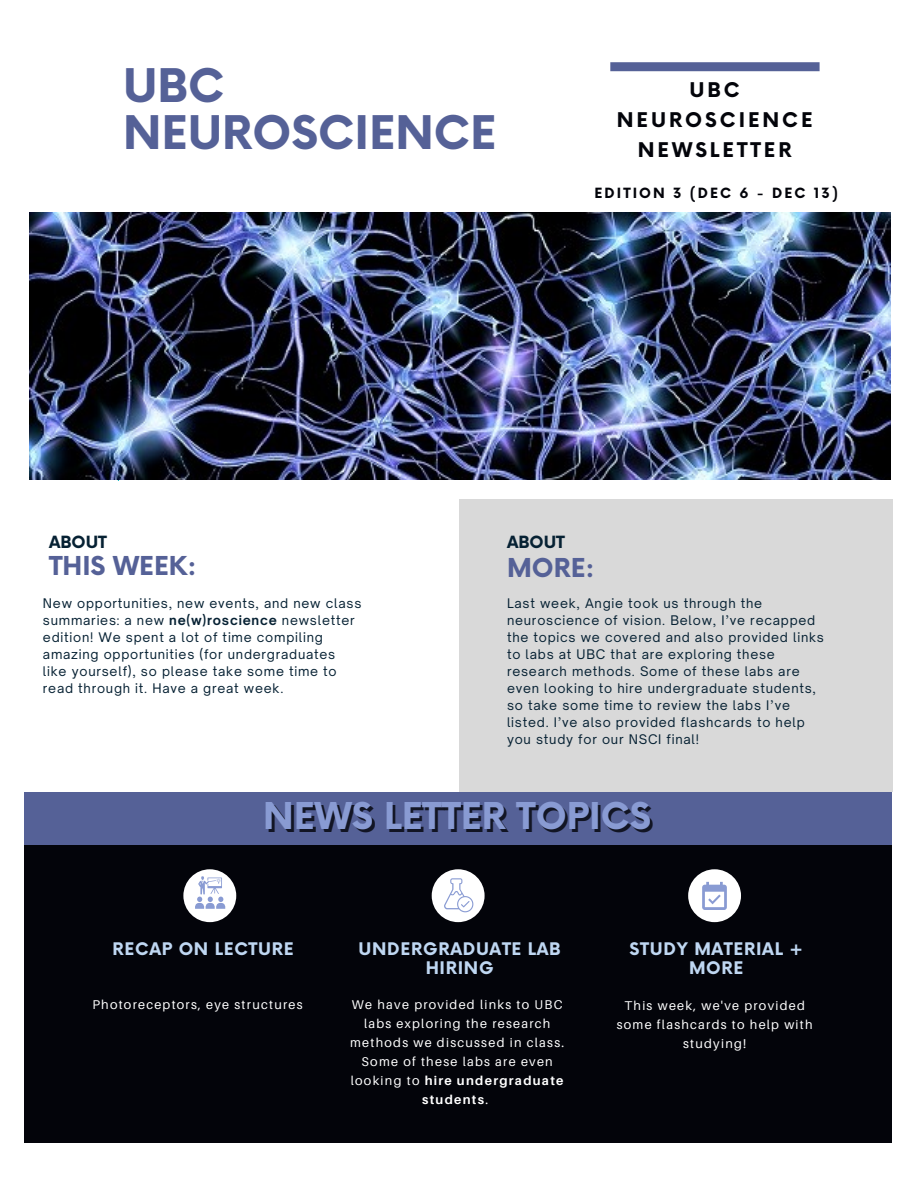
<style>
.page{position:relative;width:918px;height:1188px;background:#fff}
.page>*{position:absolute;margin:0;border:0;box-sizing:border-box;transform-origin:0 0}
.t1{font:700 45.15px/47.2px "Now";color:#556197}
.t2{font:700 36px "Now";color:rgb(3 4 10/.81)}
.t3{font:700 25.35px "Now";color:#556197}
.t4{font:700 19.8px/30.3px "Now";letter-spacing:.15em;color:#03040a;text-align:center}
.t5{font:700 16.95px/19.2px "Now";letter-spacing:.04em;color:#bfd7f2;text-align:center}
.t6{font:700 16.5px "Now";color:#062133}
.t7{font:700 13.8px "Now";letter-spacing:.15em;color:#03040a}
.t8{font:12.75px/17px "Open Sauce One";letter-spacing:.06em;color:#062133}
.t9{font:12.75px/19px "Aileron";letter-spacing:.1em;color:#fff;text-align:center}
.s1{font-weight:700}
</style>
<div class="page">
<div style="left:459px;top:500px;width:433px;height:292px;background:#d9d9d9"></div>
<div style="left:25px;top:840px;width:867px;height:303px;background:#03040a"></div>
<div style="left:610px;top:62px;width:210px;height:9px;background:#556197"></div>
<img style="left:29px;top:213px;width:861px;height:266px">
<div style="left:25px;top:792px;width:867px;height:53px;background:#556197"></div>
<div style="left:183px;top:869px;width:53px;height:53px;background:#fff;border-radius:50%"></div>
<svg style="left:195px;top:876px;width:30px;height:33px"></svg>
<div style="left:432px;top:869px;width:53px;height:53px;background:#fff;border-radius:50%"></div>
<svg style="left:444px;top:878px;width:29px;height:34px"></svg>
<div style="left:688px;top:869px;width:53px;height:53px;background:#fff;border-radius:50%"></div>
<svg style="left:702px;top:882px;width:25px;height:28px"></svg>
<h1 class="t1" style="left:123px;top:65px;width:375px">UBC<br>NEUROSCIENCE</h1>
<h3 class="t4" style="left:617px;top:76px;width:197px">UBC<br>NEUROSCIENCE<br>NEWSLETTER</h3>
<p class="t7" style="left:595px;top:186px;width:245px">EDITION 3 (DEC 6 - DEC 13)</p>
<p class="t6" style="left:49px;top:533px;width:59px">ABOUT</p>
<h3 class="t3" style="left:49px;top:553px;width:149px">THIS WEEK:</h3>
<p class="t8" style="left:43px;top:595px;width:320px">New opportunities, new events, and new class summaries: a new <span class="s1">ne(w)roscience</span> newsletter edition! We spent a lot of time compiling amazing opportunities (for undergraduates like yourself), so please take some time to read through it. Have a great week.</p>
<p class="t6" style="left:507px;top:533px;width:59px">ABOUT</p>
<h3 class="t3" style="left:507px;top:554px;width:89px">MORE:</h3>
<p class="t8" style="left:507px;top:595px;width:318px">Last week, Angie took us through the neuroscience of vision. Below, I’ve recapped the topics we covered and also provided links to labs at UBC that are exploring these research methods. Some of these labs are even looking to hire undergraduate students, so take some time to review the labs I’ve listed. I’ve also provided flashcards to help you study for our NSCI final!</p>
<h2 class="t2" style="left:266px;top:799px;width:389px">NEWS LETTER TOPICS</h2>
<h3 class="t5" style="left:113px;top:940px;width:183px">RECAP ON LECTURE</h3>
<p class="t9" style="left:92px;top:995px;width:212px">Photoreceptors, eye structures</p>
<h3 class="t5" style="left:359px;top:940px;width:204px">UNDERGRADUATE LAB<br>HIRING</h3>
<p class="t9" style="left:350px;top:995px;width:216px">We have provided links to UBC labs exploring the research methods we discussed in class.<br>Some of these labs are even looking to <span class="s1">hire undergraduate students</span>.</p>
<h3 class="t5" style="left:630px;top:940px;width:175px">STUDY MATERIAL +<br>MORE</h3>
<p class="t9" style="left:617px;top:996px;width:197px">This week, we've provided some flashcards to help with studying!</p>
</div>
